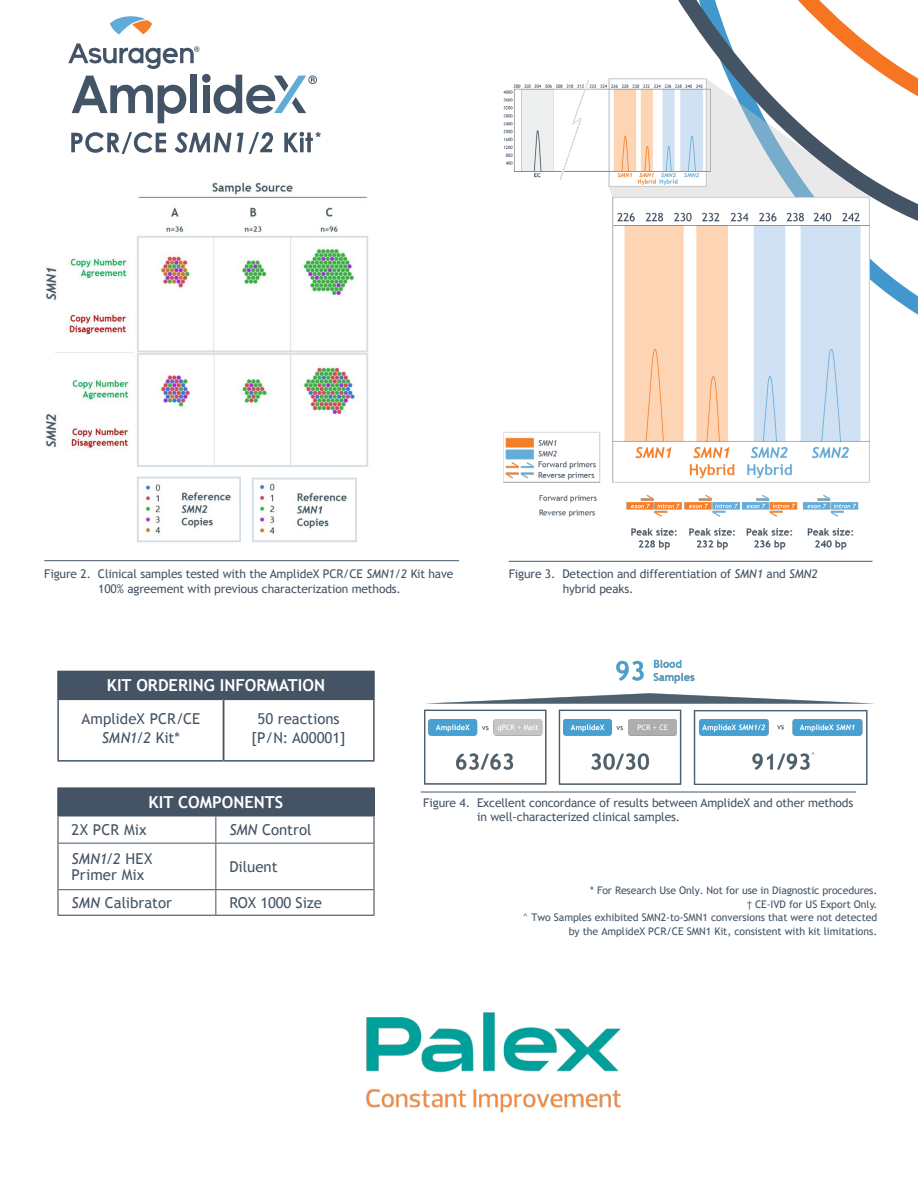
<style>
.page{position:relative;width:918px;height:1188px;background:#fff}
.page>*{position:absolute;margin:0;border:0;box-sizing:border-box;transform-origin:0 0}
.t1{font:700 16.5px "Trebuchet MS";color:#fff}
.t2{font:15px/19.5px "Trebuchet MS";color:#445465;text-align:center}
.t3{font:italic 15px "Trebuchet MS";color:#445465}
.t4{font:700 13.5px "Trebuchet MS";color:#445465}
.t5{font:12px/15px "Trebuchet MS";letter-spacing:-.01em;color:#445465}
.t6{font:10.5px/13.5px "Trebuchet MS";letter-spacing:-.005em;color:#445465;text-align:right}
.t7{font:7.95px "Trebuchet MS";color:#445465}
.s1{font-style:italic}
.s2{font-style:normal}
</style>
<div class="page">
<svg style="left:870px;top:258px;width:48px;height:57px"></svg>
<svg style="left:678px;top:0;width:240px;height:221px"></svg>
<svg style="left:726px;top:0;width:192px;height:176px"></svg>
<svg style="left:110px;top:16px;width:42px;height:19px"></svg>
<svg style="left:71px;top:132px;width:95px;height:21px"></svg>
<svg style="left:175px;top:132px;width:98px;height:21px"></svg>
<svg style="left:284px;top:132px;width:29px;height:20px"></svg>
<svg style="left:68px;top:43px;width:249px;height:80px"></svg>
<div style="left:58px;top:788px;width:316px;height:28px;background:#445465"></div>
<hr style="left:57px;top:817px;width:2px;height:26px;background:#445465">
<hr style="left:373px;top:817px;width:2px;height:26px;background:#445465">
<hr style="left:57px;top:843px;width:2px;height:47px;background:#445465">
<hr style="left:373px;top:843px;width:2px;height:47px;background:#445465">
<hr style="left:57px;top:890px;width:2px;height:25px;background:#445465">
<hr style="left:373px;top:890px;width:2px;height:25px;background:#445465">
<hr style="left:57px;top:915px;width:159px;height:1px;background:#445465">
<hr style="left:216px;top:915px;width:159px;height:1px;background:#445465">
<hr style="left:57px;top:787px;width:159px;height:2px;background:#445465">
<hr style="left:57px;top:789px;width:2px;height:26px;background:#445465">
<hr style="left:216px;top:787px;width:159px;height:2px;background:#445465">
<hr style="left:373px;top:789px;width:2px;height:26px;background:#445465">
<hr style="left:57px;top:815px;width:159px;height:2px;background:#445465">
<hr style="left:216px;top:815px;width:159px;height:2px;background:#445465">
<svg style="left:215px;top:817px;width:1px;height:26px"></svg>
<hr style="left:59px;top:843px;width:157px;height:1px;background:#445465">
<hr style="left:216px;top:843px;width:157px;height:1px;background:#445465">
<hr style="left:215px;top:844px;width:1px;height:45px;background:#445465">
<hr style="left:59px;top:889px;width:157px;height:1px;background:#445465">
<hr style="left:216px;top:889px;width:157px;height:1px;background:#445465">
<svg style="left:215px;top:890px;width:1px;height:25px"></svg>
<div style="left:58px;top:672px;width:316px;height:27px;background:#445465"></div>
<hr style="left:373px;top:672px;width:2px;height:26px;background:#445465">
<hr style="left:57px;top:671px;width:167px;height:1px;background:#445465">
<hr style="left:57px;top:672px;width:2px;height:26px;background:#445465">
<hr style="left:224px;top:671px;width:151px;height:1px;background:#445465">
<hr style="left:57px;top:698px;width:167px;height:2px;background:#445465">
<hr style="left:224px;top:698px;width:151px;height:2px;background:#445465">
<hr style="left:223px;top:700px;width:1px;height:60px;background:#445465">
<hr style="left:57px;top:700px;width:2px;height:60px;background:#445465">
<hr style="left:373px;top:700px;width:2px;height:60px;background:#445465">
<hr style="left:57px;top:760px;width:167px;height:2px;background:#445465">
<hr style="left:224px;top:760px;width:151px;height:2px;background:#445465">
<img style="left:503px;top:78px;width:367px;height:471px">
<hr style="left:509px;top:561px;width:364px;height:1px;background:#445465">
<img style="left:45px;top:182px;width:324px;height:284px">
<hr style="left:44px;top:560px;width:415px;height:1px;background:#445465">
<img style="left:424px;top:659px;width:450px;height:126px">
<hr style="left:421px;top:792px;width:435px;height:1px;background:#445465">
<img style="left:252px;top:477px;width:104px;height:65px">
<img style="left:137px;top:476px;width:104px;height:67px">
<img style="left:366px;top:1012px;width:255px;height:101px">
<p class="t4" style="left:315px;top:129px;width:7px">*</p>
<p class="t5" style="left:44px;top:566px;width:411px;text-align:center">Figure 2. Clinical samples tested with the AmplideX PCR/CE <span class="s1">SMN1/2</span> Kit have<br>100% agreement with previous characterization methods.</p>
<p class="t1" style="left:107px;top:675px;width:220px">KIT ORDERING INFORMATION</p>
<p class="t2" style="left:81px;top:709px;width:120px">AmplideX PCR/CE<br><span class="s1">SMN1/2</span> Kit*</p>
<p class="t2" style="left:258px;top:709px;width:84px">50 reactions</p>
<p class="t2" style="left:252px;top:729px;width:96px">[P/N: A00001]</p>
<p class="t5" style="left:563px;top:566px;width:256px;text-indent:-54px">Figure 3. Detection and differentiation of <span class="s1">SMN1</span> and <span class="s1">SMN2 </span>hybrid peaks.</p>
<p class="t7" style="left:811px;top:750px;width:6px">^</p>
<p class="t1" style="left:149px;top:792px;width:136px">KIT COMPONENTS</p>
<p class="t2" style="left:71px;top:820px;width:77px">2X PCR Mix</p>
<p class="t2" style="left:229px;top:820px;width:84px"><span class="s1">SMN</span> Control</p>
<p class="t3" style="left:71px;top:850px;width:82px">SMN1/2 <span class="s2">HEX</span></p>
<p class="t2" style="left:71px;top:865px;width:74px">Primer Mix</p>
<p class="t2" style="left:229px;top:857px;width:50px">Diluent</p>
<p class="t2" style="left:71px;top:893px;width:102px"><span class="s1">SMN</span> Calibrator</p>
<p class="t2" style="left:229px;top:893px;width:94px">ROX 1000 Size</p>
<p class="t5" style="left:477px;top:796px;width:377px;line-height:13.5px;text-indent:-54px">Figure 4. Excellent concordance of results between AmplideX and other methods in well-characterized clinical samples.</p>
<p class="t6" style="left:523px;top:884px;width:356px">* For Research Use Only. Not for use in Diagnostic procedures.<br>† CE-IVD for US Export Only.<br>^ Two Samples exhibited SMN2-to-SMN1 conversions that were not detected by the AmplideX PCR/CE SMN1 Kit, consistent with kit limitations.</p>
</div>
